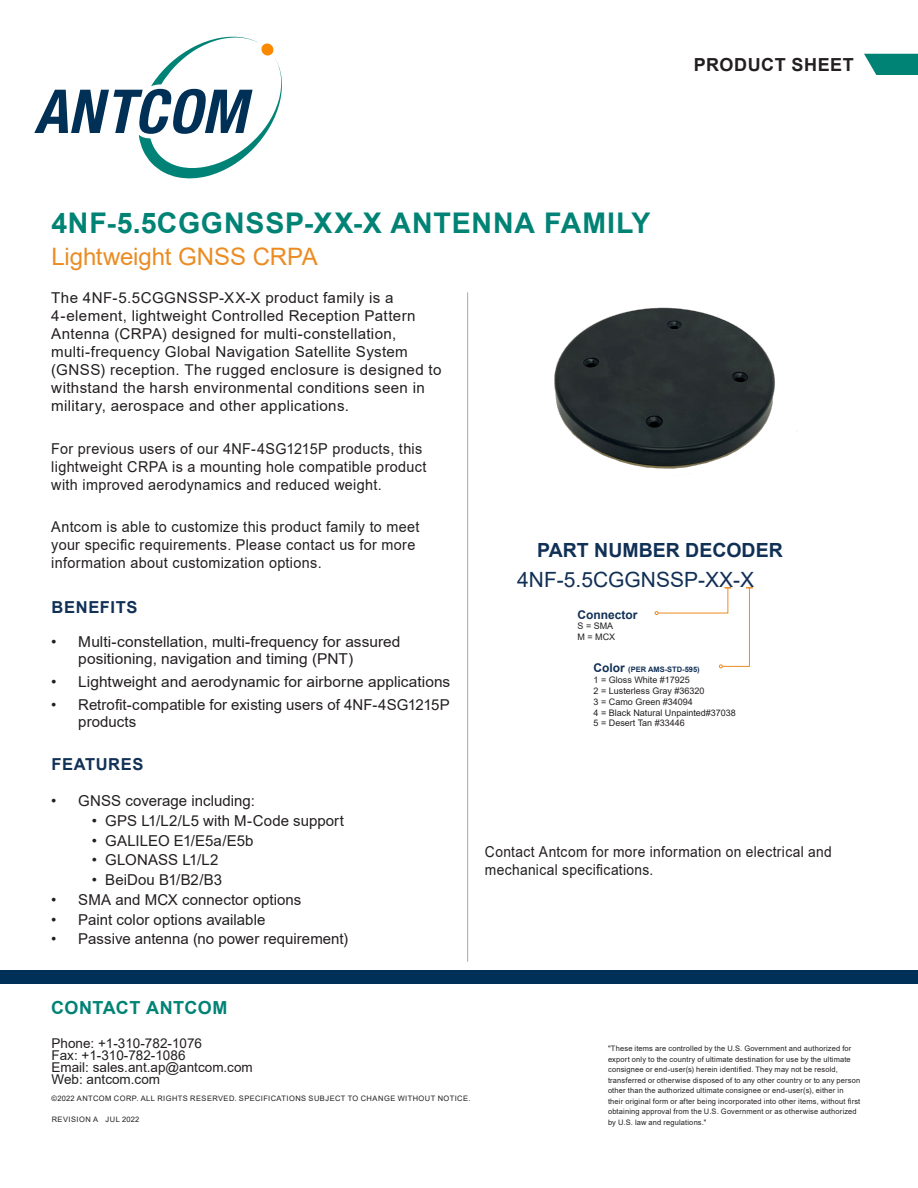
<style>
.page{position:relative;width:918px;height:1188px;background:#fff}
.page>*{position:absolute;margin:0;border:0;box-sizing:border-box;transform-origin:0 0}
.t1{font:700 28.5px "Arial";letter-spacing:.03em;color:#008375}
.t2{font:24px "Arial";letter-spacing:-.005em;color:#eb8c23}
.t3{font:21px "Arial";color:#113056}
.t4{font:700 19.5px "Arial";color:#113056}
.t5{font:700 18px "Arial";letter-spacing:.025em;color:#008375}
.t6{font:700 18px "Arial";letter-spacing:.03em;color:#231f20}
.t7{font:700 16.5px "Arial";letter-spacing:.035em;color:#113056}
.t8{font:15px/18px "Arial";letter-spacing:.02em;color:#231f20}
.t9{font:15px/18px "Arial";letter-spacing:.02em;color:#231f20;scale:.96 1}
.t10{font:15px/16.5px "Arial";color:#231f20}
.t11{font:15px/18px "Arial";letter-spacing:.02em;color:#231f20;scale:.92 1}
.t12{font:13.5px/12px "Arial";color:#231f20}
.t13{font:700 12px "Arial";color:#113056}
.t14{font:9px/10.8px "Arial";color:#231f20}
.t15{font:7.5px/10.5px "Arial";letter-spacing:.02em;color:#231f20}
.t16{font:7.5px "Arial";letter-spacing:.06em;color:#231f20}
.t17{font:700 7.5px "Arial";color:#113056}
.s1{font-size:12px}
</style>
<div class="page">
<svg style="left:864px;top:54px;width:54px;height:21px"></svg>
<svg style="left:34px;top:37px;width:248px;height:141px"></svg>
<div style="left:0;top:970px;width:918px;height:14px;background:#003057"></div>
<img style="left:554px;top:307px;width:243px;height:162px">
<svg style="left:655px;top:587px;width:98px;height:81px"></svg>
<hr style="left:467px;top:292px;width:1px;height:670px;background:#a8a9ad">
<p class="t6" style="left:694px;top:52px;width:161px">PRODUCT SHEET</p>
<h1 class="t1" style="left:52px;top:203px;width:601px">4NF-5.5CGGNSSP-XX-X ANTENNA FAMILY</h1>
<h2 class="t2" style="left:52px;top:240px;width:268px">Lightweight GNSS CRPA</h2>
<p class="t8" style="left:51px;top:289px;width:392px">The 4NF-5.5CGGNSSP-XX-X product family is a 4-element, lightweight Controlled Reception Pattern Antenna (CRPA) designed for multi-constellation, multi-frequency Global Navigation Satellite System (GNSS) reception. The rugged enclosure is designed to withstand the harsh environmental conditions seen in military, aerospace and other applications.</p>
<p class="t9" style="left:51px;top:439px;width:392px">For previous users of our 4NF-4SG1215P products, this lightweight CRPA is a mounting hole compatible product with improved aerodynamics and reduced weight.</p>
<p class="t9" style="left:51px;top:518px;width:385px">Antcom is able to customize this product family to meet your specific requirements. Please contact us for more information about customization options.</p>
<p class="t7" style="left:52px;top:595px;width:87px">BENEFITS</p>
<p class="t10" style="left:78px;top:634px;width:324px;text-indent:-27px">• Multi-constellation, multi-frequency for assured positioning, navigation and timing (PNT)</p>
<p class="t8" style="left:51px;top:673px;width:401px">• Lightweight and aerodynamic for airborne applications</p>
<p class="t8" style="left:78px;top:697px;width:373px;line-height:16.5px;text-indent:-27px">• Retrofit-compatible for existing users of 4NF-4SG1215P products</p>
<p class="t7" style="left:52px;top:752px;width:93px">FEATURES</p>
<p class="t8" style="left:51px;top:792px;width:205px">• GNSS coverage including:</p>
<p class="t8" style="left:92px;top:811px;width:254px">• GPS L1/L2/L5 with M-Code support</p>
<p class="t10" style="left:92px;top:832px;width:163px">• GALILEO E1/E5a/E5b</p>
<p class="t8" style="left:92px;top:851px;width:128px">• GLONASS L1/L2</p>
<p class="t8" style="left:92px;top:871px;width:132px">• BeiDou B1/B2/B3</p>
<p class="t8" style="left:51px;top:890px;width:252px">• SMA and MCX connector options</p>
<p class="t10" style="left:51px;top:911px;width:216px">• Paint color options available</p>
<p class="t10" style="left:51px;top:931px;width:298px">• Passive antenna (no power requirement)</p>
<h3 class="t4" style="left:537px;top:536px;width:247px">PART NUMBER DECODER</h3>
<h3 class="t3" style="left:517px;top:565px;width:238px">4NF-5.5CGGNSSP-XX-X</h3>
<p class="t13" style="left:578px;top:606px;width:62px">Connector</p>
<p class="t14" style="left:578px;top:621px;width:39px">S = SMA<br>M = MCX</p>
<p class="t17" style="left:594px;top:664px;width:108px"><span class="s1">Color</span> (PER AMS-STD-595)</p>
<p class="t14" style="left:594px;top:675px;width:144px">1 = Gloss White #17925<br>2 = Lusterless Gray #36320<br>3 = Camo Green #34094<br>4 = Black Natural Unpainted#37038<br>5 = Desert Tan #33446</p>
<p class="t11" style="left:485px;top:842px;width:379px">Contact Antcom for more information on electrical and mechanical specifications.</p>
<p class="t5" style="left:51px;top:995px;width:178px">CONTACT ANTCOM</p>
<p class="t12" style="left:52px;top:1037px;width:203px">Phone: +1-310-782-1076<br>Fax: +1-310-782-1086<br>Email: sales.ant.ap@antcom.com<br>Web: antcom.com</p>
<p class="t15" style="left:608px;top:1043px;width:254px">"These items are controlled by the U.S. Government and authorized for export only to the country of ultimate destination for use by the ultimate consignee or end-user(s) herein identified. They may not be resold, transferred or otherwise disposed of to any other country or to any person other than the authorized ultimate consignee or end-user(s), either in their original form or after being incorporated into other items, without first obtaining approval from the U.S. Government or as otherwise authorized by U.S. law and regulations."</p>
<p class="t16" style="left:52px;top:1094px;width:420px">©2022 ANTCOM CORP. ALL RIGHTS RESERVED. SPECIFICATIONS SUBJECT TO CHANGE WITHOUT NOTICE.</p>
<p class="t16" style="left:52px;top:1115px;width:89px">REVISION A JUL 2022</p>
</div>
